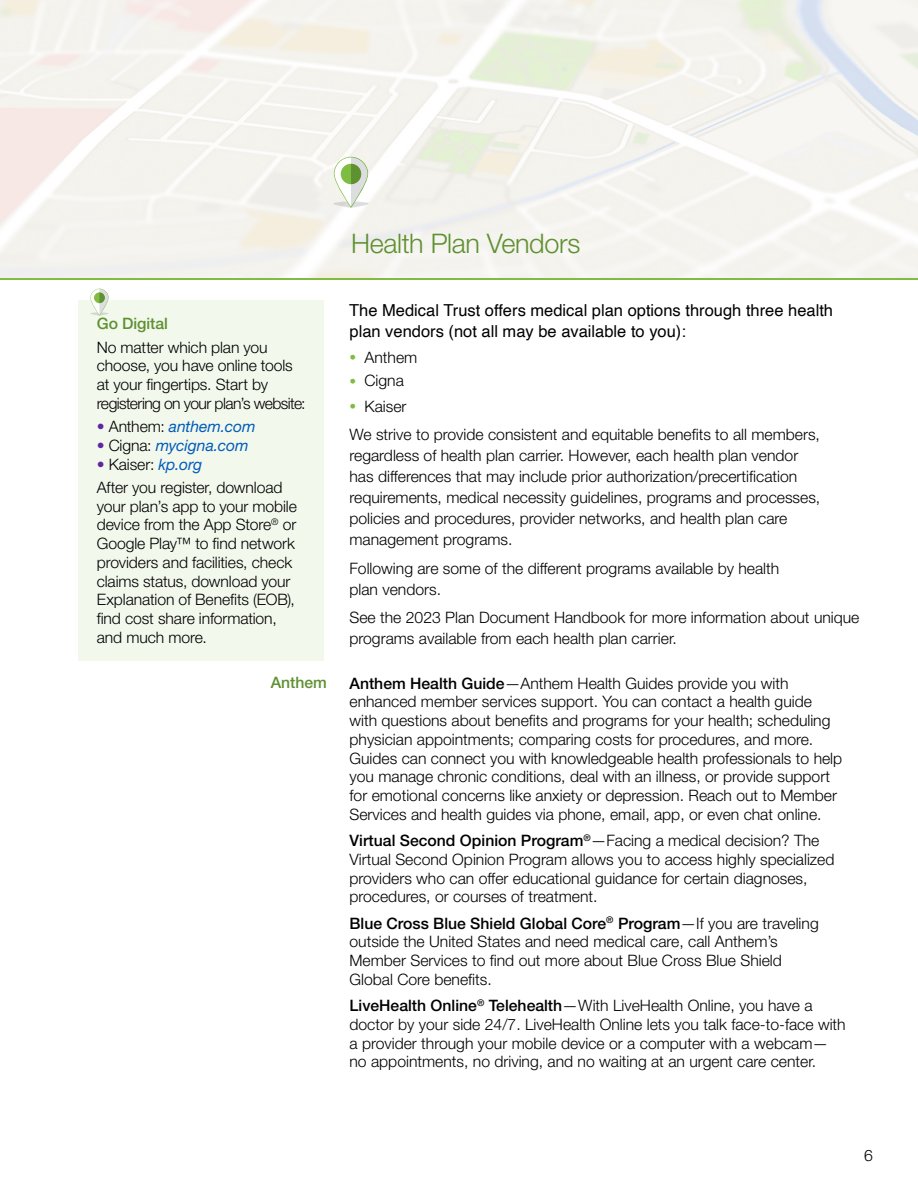
<style>
.page{position:relative;width:918px;height:1188px;background:#fff}
.page>*{position:absolute;margin:0;border:0;box-sizing:border-box;transform-origin:0 0}
.t1{font:300 27px "Helvetica Neue LT Std";letter-spacing:-.015em;color:#5e9131}
.t2{font:16.5px/21px "Helvetica";color:#000}
.t3{font:300 15.75px/18.8px "Helvetica Neue LT Std";color:#000}
.t4{font:italic 15.75px "Helvetica Neue LT Std";letter-spacing:-.005em;color:#005cb9}
.t5{font:500 15.75px "Helvetica Neue LT Std";color:#5e9131}
.s1{font-weight:300;font-style:normal;color:#5f279e}
.s2{font-weight:300;font-style:normal;color:#000}
.s3{color:#5f279e}
.s4{font-weight:400;font-style:italic;color:#005cb9}
.s5{font-size:13.5px;color:#7ebc42}
.s6{font-weight:500}
</style>
<div class="page">
<svg style="left:333px;top:157px;width:36px;height:51px"></svg>
<hr style="left:0;top:278px;width:918px;height:2px;background:#7ebc42">
<div style="left:79px;top:300px;width:245px;height:361px;background:#f3f8ed"></div>
<svg style="left:90px;top:289px;width:19px;height:27px"></svg>
<p class="t5" style="left:97px;top:314px;width:73px">Go Digital</p>
<p class="t3" style="left:97px;top:337px;width:210px">No matter which plan you choose, you have online tools at your fingertips. Start by registering on your plan’s website:</p>
<p class="t4" style="left:97px;top:417px;width:160px"><span class="s1">•</span> <span class="s2">Anthem:</span> anthem.com</p>
<p class="t4" style="left:97px;top:436px;width:153px"><span class="s1">•</span> <span class="s2">Cigna:</span> mycigna.com</p>
<p class="t3" style="left:97px;top:452px;width:187px;line-height:23.2px"><span class="s3">•</span> Kaiser: <span class="s4">kp.org<br></span>After you register, download</p>
<p class="t3" style="left:97px;top:496px;width:202px">your plan’s app to your mobile device from the App Store<sup>®</sup> or<br>Google Play™ to find network providers and facilities, check claims status, download your<br>Explanation of Benefits (EOB), find cost share information, and much more.</p>
<p class="t5" style="left:271px;top:673px;width:58px">Anthem</p>
<h1 class="t1" style="left:351px;top:227px;width:231px">Health Plan Vendors</h1>
<p class="t2" style="left:349px;top:300px;width:485px">The Medical Trust offers medical plan options through three health plan vendors (not all may be available to you):</p>
<p class="t3" style="left:350px;top:348px;width:69px"><span class="s5">•</span> Anthem</p>
<p class="t3" style="left:350px;top:371px;width:56px"><span class="s5">•</span> Cigna</p>
<p class="t3" style="left:350px;top:392px;width:472px;line-height:28.5px"><span class="s5">•</span> Kaiser<br>We strive to provide consistent and equitable benefits to all members,</p>
<p class="t3" style="left:350px;top:445px;width:472px;line-height:21px">regardless of health plan carrier. However, each health plan vendor has differences that may include prior authorization/precertification requirements, medical necessity guidelines, programs and processes, policies and procedures, provider networks, and health plan care management programs.</p>
<p class="t3" style="left:350px;top:557px;width:431px;line-height:21px">Following are some of the different programs available by health plan vendors.</p>
<p class="t3" style="left:350px;top:607px;width:512px;line-height:21px">See the 2023 Plan Document Handbook for more information about unique programs available from each health plan carrier.</p>
<p class="t3" style="left:350px;top:673px;width:494px"><span class="s6">Anthem Health Guide</span>—Anthem Health Guides provide you with enhanced member services support. You can contact a health guide with questions about benefits and programs for your health; scheduling physician appointments; comparing costs for procedures, and more.<br>Guides can connect you with knowledgeable health professionals to help you manage chronic conditions, deal with an illness, or provide support for emotional concerns like anxiety or depression. Reach out to Member Services and health guides via phone, email, app, or even chat online.</p>
<p class="t3" style="left:350px;top:831px;width:486px"><span class="s6">Virtual Second Opinion Program</span><sup>®</sup>—Facing a medical decision? The Virtual Second Opinion Program allows you to access highly specialized providers who can offer educational guidance for certain diagnoses, procedures, or courses of treatment.</p>
<p class="t3" style="left:350px;top:913px;width:471px"><span class="s6">Blue Cross Blue Shield Global Core</span><sup>®</sup> <span class="s6">Program</span>—If you are traveling outside the United States and need medical care, call Anthem’s Member Services to find out more about Blue Cross Blue Shield Global Core benefits.</p>
<p class="t3" style="left:350px;top:996px;width:498px"><span class="s6">LiveHealth Online</span><sup>®</sup> <span class="s6">Telehealth</span>—With LiveHealth Online, you have a doctor by your side 24/7. LiveHealth Online lets you talk face-to-face with a provider through your mobile device or a computer with a webcam— no appointments, no driving, and no waiting at an urgent care center.</p>
<p class="t3" style="left:864px;top:1145px;width:10px">6</p>
</div>
